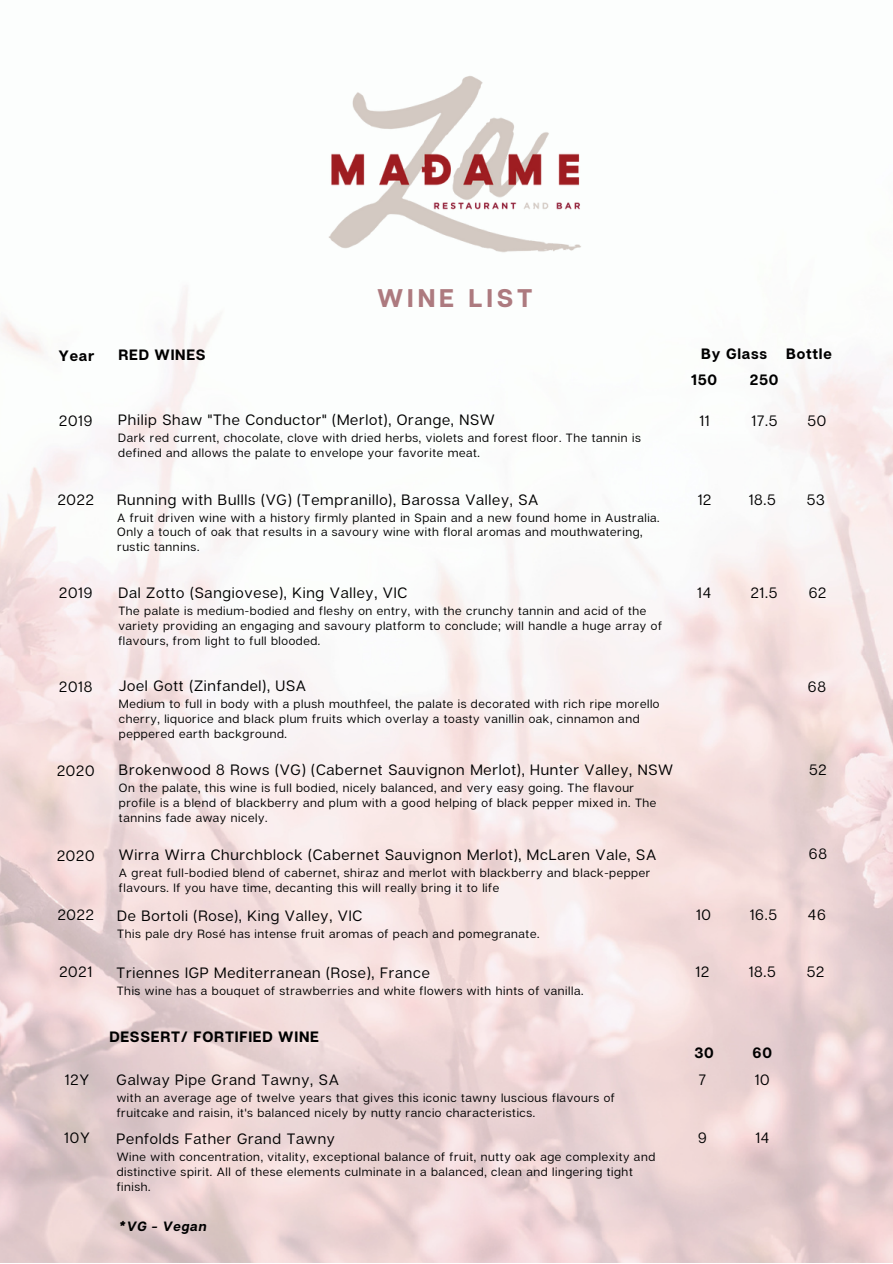
<style>
.page{position:relative;width:893px;height:1264px;background:#fff}
.page>*{position:absolute;margin:0;border:0;box-sizing:border-box;transform-origin:0 0}
.t1{font:700 25.5px "Articulat CF";letter-spacing:.15em;color:#ad7a7f}
.t2{font:15px "Articulat CF";letter-spacing:.05em;color:#000}
.t3{font:700 15px "Articulat CF";letter-spacing:.05em;color:#000}
.t4{font:italic 700 13.5px "Articulat CF";letter-spacing:.05em;color:#000}
.t5{font:12px/15px "Articulat CF";letter-spacing:.05em;color:#000}
</style>
<div class="page">
<img style="left:328px;top:74px;width:254px;height:180px">
<p class="t3" style="left:58px;top:346px;width:37px">Year</p>
<p class="t3" style="left:118px;top:345px;width:89px">RED WINES</p>
<p class="t1" style="left:377px;top:282px;width:157px">WINE LIST</p>
<p class="t3" style="left:701px;top:344px;width:67px">By Glass</p>
<p class="t3" style="left:786px;top:344px;width:47px">Bottle</p>
<p class="t3" style="left:691px;top:370px;width:28px">150</p>
<p class="t3" style="left:749px;top:370px;width:30px">250</p>
<p class="t2" style="left:59px;top:411px;width:35px">2019</p>
<p class="t2" style="left:118px;top:410px;width:378px">Philip Shaw "The Conductor" (Merlot), Orange, NSW</p>
<p class="t2" style="left:699px;top:411px;width:12px">11</p>
<p class="t2" style="left:751px;top:411px;width:27px">17.5</p>
<p class="t2" style="left:807px;top:411px;width:20px">50</p>
<p class="t5" style="left:118px;top:430px;width:524px">Dark red current, chocolate, clove with dried herbs, violets and forest floor. The tannin is defined and allows the palate to envelope your favorite meat.</p>
<p class="t2" style="left:58px;top:490px;width:38px">2022</p>
<p class="t2" style="left:117px;top:490px;width:423px">Running with Bullls (VG) (Tempranillo), Barossa Valley, SA</p>
<p class="t2" style="left:806px;top:490px;width:19px">53</p>
<p class="t2" style="left:697px;top:490px;width:15px">12</p>
<p class="t2" style="left:748px;top:490px;width:29px">18.5</p>
<p class="t5" style="left:117px;top:509px;width:544px">A fruit driven wine with a history firmly planted in Spain and a new found home in Australia.<br>Only a touch of oak that results in a savoury wine with floral aromas and mouthwatering, rustic tannins.</p>
<p class="t2" style="left:59px;top:583px;width:35px">2019</p>
<p class="t2" style="left:118px;top:583px;width:290px">Dal Zotto (Sangiovese), King Valley, VIC</p>
<p class="t2" style="left:697px;top:583px;width:15px">14</p>
<p class="t2" style="left:750px;top:583px;width:28px">21.5</p>
<p class="t2" style="left:808px;top:583px;width:19px">62</p>
<p class="t5" style="left:118px;top:602px;width:545px">The palate is medium-bodied and fleshy on entry, with the crunchy tannin and acid of the variety providing an engaging and savoury platform to conclude; will handle a huge array of flavours, from light to full blooded.</p>
<p class="t2" style="left:59px;top:676px;width:35px">2018</p>
<p class="t2" style="left:119px;top:676px;width:189px">Joel Gott (Zinfandel), USA</p>
<p class="t2" style="left:807px;top:676px;width:20px">68</p>
<p class="t5" style="left:119px;top:695px;width:542px">Medium to full in body with a plush mouthfeel, the palate is decorated with rich ripe morello cherry, liquorice and black plum fruits which overlay a toasty vanillin oak, cinnamon and peppered earth background.</p>
<p class="t2" style="left:57px;top:761px;width:39px">2020</p>
<p class="t2" style="left:119px;top:760px;width:555px">Brokenwood 8 Rows (VG) (Cabernet Sauvignon Merlot), Hunter Valley, NSW</p>
<p class="t2" style="left:809px;top:760px;width:19px">52</p>
<p class="t5" style="left:119px;top:780px;width:539px">On the palate, this wine is full bodied, nicely balanced, and very easy going. The flavour profile is a blend of blackberry and plum with a good helping of black pepper mixed in. The tannins fade away nicely.</p>
<p class="t2" style="left:57px;top:845px;width:39px">2020</p>
<p class="t2" style="left:119px;top:845px;width:539px">Wirra Wirra Churchblock (Cabernet Sauvignon Merlot), McLaren Vale, SA</p>
<p class="t2" style="left:808px;top:844px;width:20px">68</p>
<p class="t5" style="left:119px;top:864px;width:533px">A great full-bodied blend of cabernet, shiraz and merlot with blackberry and black-pepper flavours. If you have time, decanting this will really bring it to life</p>
<p class="t2" style="left:58px;top:905px;width:38px">2022</p>
<p class="t2" style="left:117px;top:905px;width:246px">De Bortoli (Rose), King Valley, VIC</p>
<p class="t2" style="left:696px;top:905px;width:16px">10</p>
<p class="t2" style="left:749px;top:905px;width:29px">16.5</p>
<p class="t2" style="left:807px;top:905px;width:19px">46</p>
<p class="t5" style="left:117px;top:925px;width:423px">This pale dry Rosé has intense fruit aromas of peach and pomegranate.</p>
<p class="t2" style="left:59px;top:962px;width:34px">2021</p>
<p class="t2" style="left:117px;top:963px;width:315px">Triennes IGP Mediterranean (Rose), France</p>
<p class="t2" style="left:695px;top:962px;width:15px">12</p>
<p class="t2" style="left:748px;top:962px;width:29px">18.5</p>
<p class="t2" style="left:806px;top:962px;width:19px">52</p>
<p class="t5" style="left:117px;top:982px;width:468px">This wine has a bouquet of strawberries and white flowers with hints of vanilla.</p>
<p class="t2" style="left:65px;top:1069px;width:26px">12Y</p>
<p class="t2" style="left:64px;top:1128px;width:27px">10Y</p>
<p class="t3" style="left:109px;top:1027px;width:211px">DESSERT/ FORTIFIED WINE</p>
<p class="t3" style="left:694px;top:1042px;width:21px">30</p>
<p class="t3" style="left:752px;top:1042px;width:21px">60</p>
<p class="t2" style="left:117px;top:1070px;width:224px">Galway Pipe Grand Tawny, SA</p>
<p class="t2" style="left:698px;top:1069px;width:9px">7</p>
<p class="t2" style="left:754px;top:1069px;width:16px">10</p>
<p class="t5" style="left:117px;top:1090px;width:499px">with an average age of twelve years that gives this iconic tawny luscious flavours of fruitcake and raisin, it's balanced nicely by nutty rancio characteristics.</p>
<p class="t2" style="left:117px;top:1129px;width:220px">Penfolds Father Grand Tawny</p>
<p class="t2" style="left:698px;top:1128px;width:10px">9</p>
<p class="t2" style="left:755px;top:1128px;width:15px">14</p>
<p class="t5" style="left:117px;top:1148px;width:540px">Wine with concentration, vitality, exceptional balance of fruit, nutty oak age complexity and distinctive spirit. All of these elements culminate in a balanced, clean and lingering tight finish.</p>
<p class="t4" style="left:119px;top:1217px;width:89px">*VG - Vegan</p>
</div>
